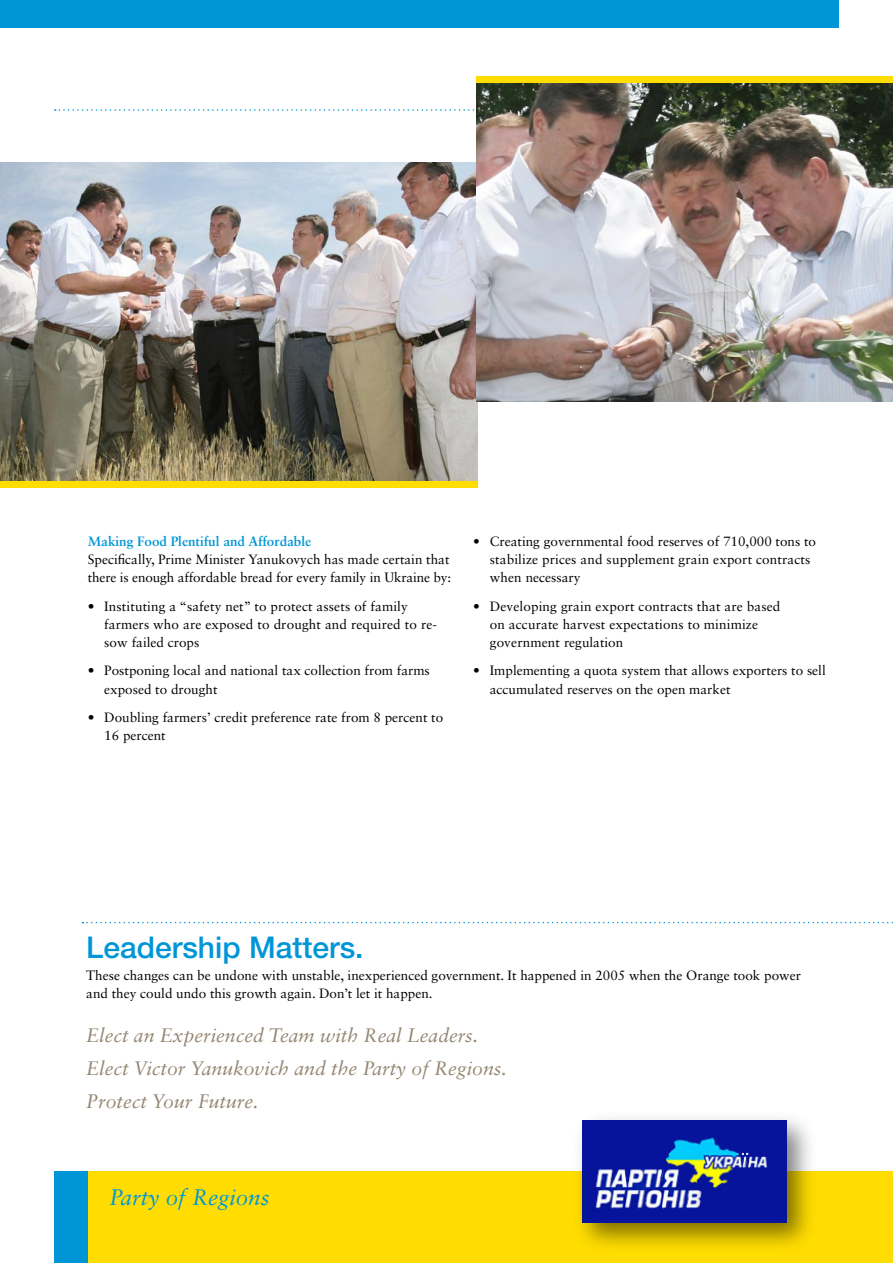
<style>
.page{position:relative;width:893px;height:1263px;background:#fff}
.page>*{position:absolute;margin:0;border:0;box-sizing:border-box;transform-origin:0 0}
.t1{font:500 30px "Helvetica Neue LT Std";color:#0096d6}
.t2{font:italic 22.5px "Sabon LT Std";color:#0096d6}
.t3{font:italic 19.5px/33px "Sabon LT Std";color:#948671}
.t4{font:13.5px/18px "Sabon LT Std";color:#000}
.t5{font:700 13.5px "Sabon LT Std";color:#0096d6}
</style>
<div class="page">
<div style="left:0;top:0;width:839px;height:27px;background:#0096d6"></div>
<div style="left:88px;top:1172px;width:805px;height:91px;background:#fd0"></div>
<div style="left:54px;top:1172px;width:34px;height:91px;background:#0096d6"></div>
<div style="left:573px;top:1112px;width:244px;height:142px;background:#000;opacity:.5"></div>
<img style="left:582px;top:1121px;width:204px;height:102px">
<svg style="left:55px;top:109px;width:422px;height:2px"></svg>
<img style="left:0;top:162px;width:477px;height:319px">
<div style="left:0;top:481px;width:477px;height:6px;background:#fd0"></div>
<img style="left:477px;top:82px;width:416px;height:320px">
<div style="left:477px;top:76px;width:416px;height:6px;background:#fd0"></div>
<svg style="left:82px;top:922px;width:811px;height:1px"></svg>
<p class="t5" style="left:88px;top:533px;width:225px">Making Food Plentiful and Affordable</p>
<p class="t4" style="left:88px;top:550px;width:365px">Specifically, Prime Minister Yanukovych has made certain that there is enough affordable bread for every family in Ukraine by:</p>
<p class="t4" style="left:104px;top:597px;width:334px;text-indent:-16px">• Instituting a “safety net” to protect assets of family farmers who are exposed to drought and required to re&shy;sow failed crops</p>
<p class="t4" style="left:104px;top:662px;width:327px;text-indent:-16px">• Postponing local and national tax collection from farms exposed to drought</p>
<p class="t4" style="left:104px;top:708px;width:340px;text-indent:-16px">• Doubling farmers’ credit preference rate from 8 percent to<br>16 percent</p>
<p class="t4" style="left:490px;top:532px;width:328px;text-indent:-17px">• Creating governmental food reserves of 710,000 tons to stabilize prices and supplement grain export contracts when necessary</p>
<p class="t4" style="left:490px;top:597px;width:292px;text-indent:-16px">• Developing grain export contracts that are based on accurate harvest expectations to minimize government regulation</p>
<p class="t4" style="left:490px;top:662px;width:337px;text-indent:-16px">• Implementing a quota system that allows exporters to sell accumulated reserves on the open market</p>
<h1 class="t1" style="left:86px;top:929px;width:279px">Leadership Matters.</h1>
<p class="t4" style="left:86px;top:966px;width:716px">These changes can be undone with unstable, inexperienced government. It happened in 2005 when the Orange took power and they could undo this growth again. Don’t let it happen.</p>
<h3 class="t3" style="left:86px;top:1018px;width:422px">Elect an Experienced Team with Real Leaders.<br>Elect Victor Yanukovich and the Party of Regions.<br>Protect Your Future.</h3>
<h2 class="t2" style="left:110px;top:1184px;width:162px">Party of Regions</h2>
</div>
